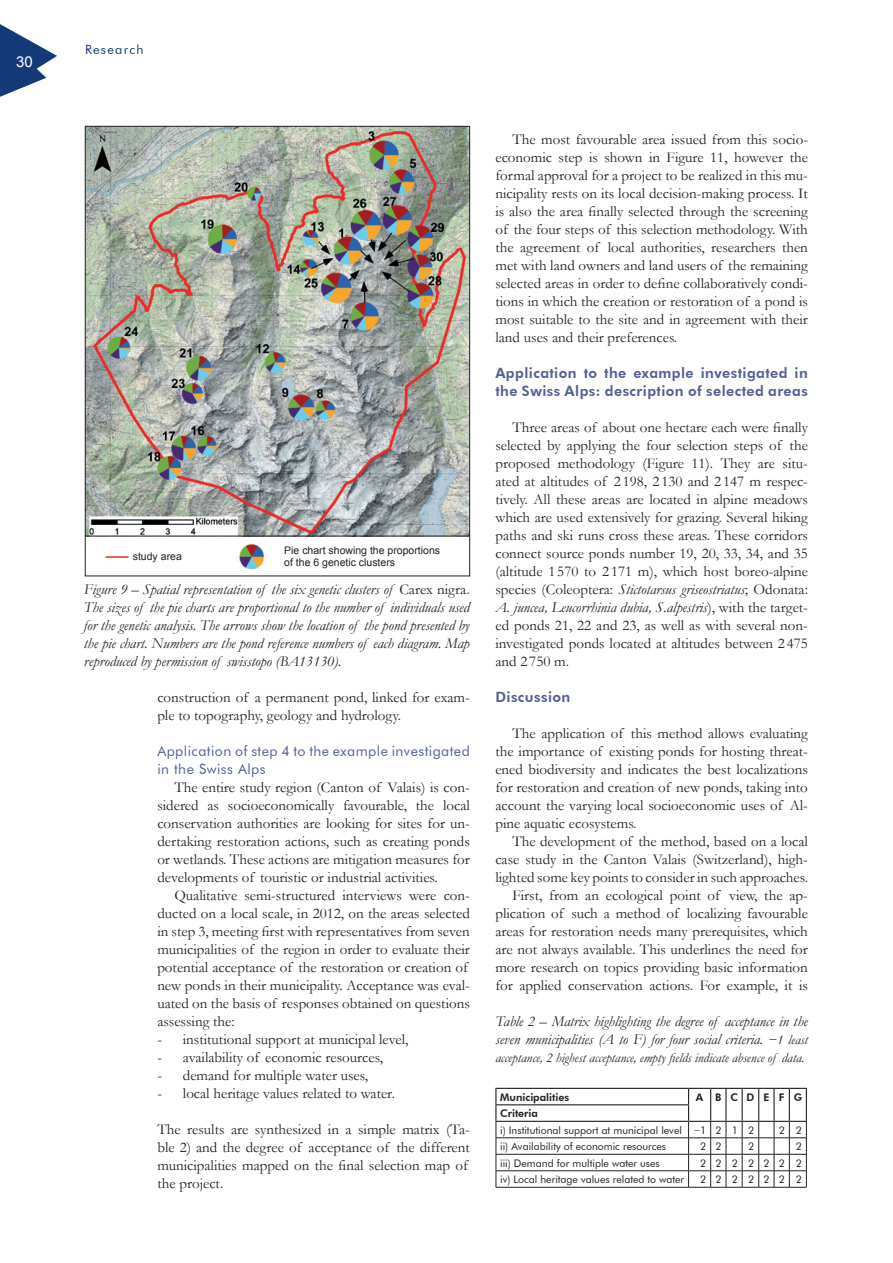
<style>
.page{position:relative;width:893px;height:1263px;background:#fff}
.page>*{position:absolute;margin:0;border:0;box-sizing:border-box;transform-origin:0 0}
.t1{font:15px/18px "Garamond";color:#231f20;text-align:justify}
.t2{font:italic 15px/18px "Garamond";color:#231f20;text-align:justify}
.t3{font:15px "Arial";color:#fff}
.t4{font:800 14.25px/18px "Futura BT";letter-spacing:.03em;color:#536194}
.t5{font:14.25px/18px "Futura BT";letter-spacing:.03em;color:#536194}
.t6{font:italic 13.5px "Garamond";color:#231f20}
.t7{font:12.75px "Futura BT";letter-spacing:.1em;color:#143977}
.t8{font:10.5px/16.5px "Futura BT";color:#231f20}
.t9{font:10.5px/12.6px "Arial";color:#231f20}
.t10{font:800 10.5px "Futura BT";color:#231f20}
.s1{font-style:normal}
.s2{font-style:italic}
.s3{font-size:13.5px}
.s4{font-weight:800}
.s5{font-family:"Garamond";font-style:italic}
</style>
<div class="page">
<svg style="left:0;top:24px;width:57px;height:73px"></svg>
<hr style="left:496px;top:1137px;width:193px;height:1px;background:#231f20">
<hr style="left:496px;top:1154px;width:193px;height:1px;background:#231f20">
<hr style="left:496px;top:1170px;width:193px;height:1px;background:#231f20">
<hr style="left:496px;top:1187px;width:193px;height:1px;background:#231f20">
<hr style="left:495px;top:1088px;width:194px;height:1px;background:#231f20">
<hr style="left:495px;top:1104px;width:194px;height:1px;background:#231f20">
<svg style="left:495px;top:1089px;width:2px;height:98px"></svg>
<svg style="left:688px;top:1088px;width:119px;height:100px"></svg>
<hr style="left:495px;top:1121px;width:194px;height:1px;background:#231f20">
<hr style="left:105px;top:556px;width:24px;height:2px;background:#ed2e2c">
<img style="left:87px;top:128px;width:381px;height:406px">
<div style="left:85px;top:126px;width:385px;height:410px;border:1px solid #231f20"></div>
<img style="left:239px;top:544px;width:29px;height:24px">
<p class="t3" style="left:16px;top:52px;width:18px">30</p>
<p class="t7" style="left:85px;top:42px;width:60px">Research</p>
<p class="t9" style="left:133px;top:550px;width:51px">study area</p>
<p class="t9" style="left:284px;top:544px;width:157px">Pie chart showing the proportions of the 6 genetic clusters</p>
<p class="t2" style="left:84px;top:580px;width:387px">Figure 9 – Spatial representation of the six genetic clusters of <span class="s1">Carex nigra.<br></span>The sizes of the pie charts are proportional to the number of individuals used for the genetic analysis. The arrows show the location of the pond presented by the pie chart. Numbers are the pond reference numbers of each diagram. Map reproduced by permission of swisstopo (BA13130).</p>
<p class="t1" style="left:157px;top:688px;width:314px">construction of a permanent pond, linked for exam&shy;ple to topography, geology and hydrology.</p>
<p class="t5" style="left:157px;top:742px;width:314px">Application of step 4 to the example investigated in the Swiss Alps</p>
<p class="t1" style="left:157px;top:778px;width:314px;text-indent:17px">The entire study region (Canton of Valais) is con&shy;sidered as socioeconomically favourable, the local conservation authorities are looking for sites for un&shy;dertaking restoration actions, such as creating ponds or wetlands. These actions are mitigation measures for developments of touristic or industrial activities.</p>
<p class="t1" style="left:157px;top:886px;width:314px;text-align:left;text-indent:17px">Qualitative semi-structured interviews were con&shy;ducted on a local scale, in 2012, on the areas selected in step 3, meeting first with representatives from seven municipalities of the region in order to evaluate their potential acceptance of the restoration or creation of new ponds in their municipality. Acceptance was eval&shy;uated on the basis of responses obtained on questions assessing the:</p>
<p class="t1" style="left:157px;top:1030px;width:253px">- institutional support at municipal level,</p>
<p class="t1" style="left:157px;top:1048px;width:227px">- availability of economic resources,</p>
<p class="t1" style="left:157px;top:1066px;width:212px">- demand for multiple water uses,</p>
<p class="t1" style="left:157px;top:1084px;width:239px">- local heritage values related to water.</p>
<p class="t1" style="left:157px;top:1120px;width:314px;text-align:left">The results are synthesized in a simple matrix (Ta&shy;ble 2) and the degree of acceptance of the different municipalities mapped on the final selection map of the project.</p>
<p class="t1" style="left:495px;top:130px;width:314px;text-indent:17px">The most favourable area issued from this socio&shy;economic step is shown in Figure 11, however the formal approval for a project to be realized in this mu&shy;nicipality rests on its local decision-making process. It is also the area finally selected through the screening of the four steps of this selection methodology. With the agreement of local authorities, researchers then met with land owners and land users of the remaining selected areas in order to define collaboratively condi&shy;tions in which the creation or restoration of a pond is most suitable to the site and in agreement with their land uses and their preferences.</p>
<p class="t4" style="left:495px;top:364px;width:314px">Application to the example investigated in the Swiss Alps: description of selected areas</p>
<p class="t1" style="left:495px;top:418px;width:314px;text-indent:17px">Three areas of about one hectare each were finally selected by applying the four selection steps of the proposed methodology (Figure 11). They are situ&shy;ated at altitudes of 2 198, 2 130 and 2 147 m respec&shy;tively. All these areas are located in alpine meadows which are used extensively for grazing. Several hiking paths and ski runs cross these areas. These corridors connect source ponds number 19, 20, 33, 34, and 35 (altitude 1 570 to 2 171 m), which host boreo-alpine species (Coleoptera: <span class="s2">Stictotarsus griseostriatus</span>; Odonata:<br><span class="s2">A. juncea, Leucorrhinia dubia, S.alpestris</span>), with the target&shy;ed ponds 21, 22 and 23, as well as with several non&shy;investigated ponds located at altitudes between 2 475 and 2 750 m.</p>
<p class="t4" style="left:495px;top:688px;width:77px">Discussion</p>
<p class="t1" style="left:495px;top:724px;width:314px;text-indent:17px">The application of this method allows evaluating the importance of existing ponds for hosting threat&shy;ened biodiversity and indicates the best localizations for restoration and creation of new ponds, taking into account the varying local socioeconomic uses of Al&shy;pine aquatic ecosystems.</p>
<p class="t1" style="left:495px;top:832px;width:314px;text-align:right">The development of the method, based on a local case study in the Canton Valais (Switzerland), high&shy;lighted some key points to consider in such approaches.<br>First, from an ecological point of view, the ap&shy;plication of such a method of localizing favourable areas for restoration needs many prerequisites, which are not always available. This underlines the need for more research on topics providing basic information for applied conservation actions. For example, it is</p>
<p class="t2" style="left:495px;top:1012px;width:314px">Table 2 – Matrix highlighting the degree of acceptance in the seven municipalities (A to F) for four social criteria. <span class="s3">−1 least</span></p>
<p class="t6" style="left:495px;top:1049px;width:311px">acceptance, 2 highest acceptance, empty fields indicate absence of data.</p>
<p class="t10" style="left:500px;top:1090px;width:71px">Municipalities</p>
<p class="t10" style="left:696px;top:1090px;width:108px">A B C D E F G</p>
<p class="t8" style="left:500px;top:1105px;width:256px"><span class="s4">Criteria<br></span>i) Institutional support at municipal level <span class="s5">−</span>1 2 1 2</p>
<p class="t8" style="left:779px;top:1121px;width:25px">2 2</p>
<p class="t8" style="left:500px;top:1138px;width:167px">ii) Availability of economic resources</p>
<p class="t8" style="left:700px;top:1138px;width:23px">2 2</p>
<p class="t8" style="left:748px;top:1138px;width:8px">2</p>
<p class="t8" style="left:796px;top:1138px;width:8px">2</p>
<p class="t8" style="left:500px;top:1154px;width:161px">iii) Demand for multiple water uses</p>
<p class="t8" style="left:700px;top:1154px;width:103px">222 2 2 2 2</p>
<p class="t8" style="left:500px;top:1171px;width:186px">iv) Local heritage values related to water</p>
<p class="t8" style="left:700px;top:1171px;width:103px">2 2 2 2 2 2 2</p>
</div>
